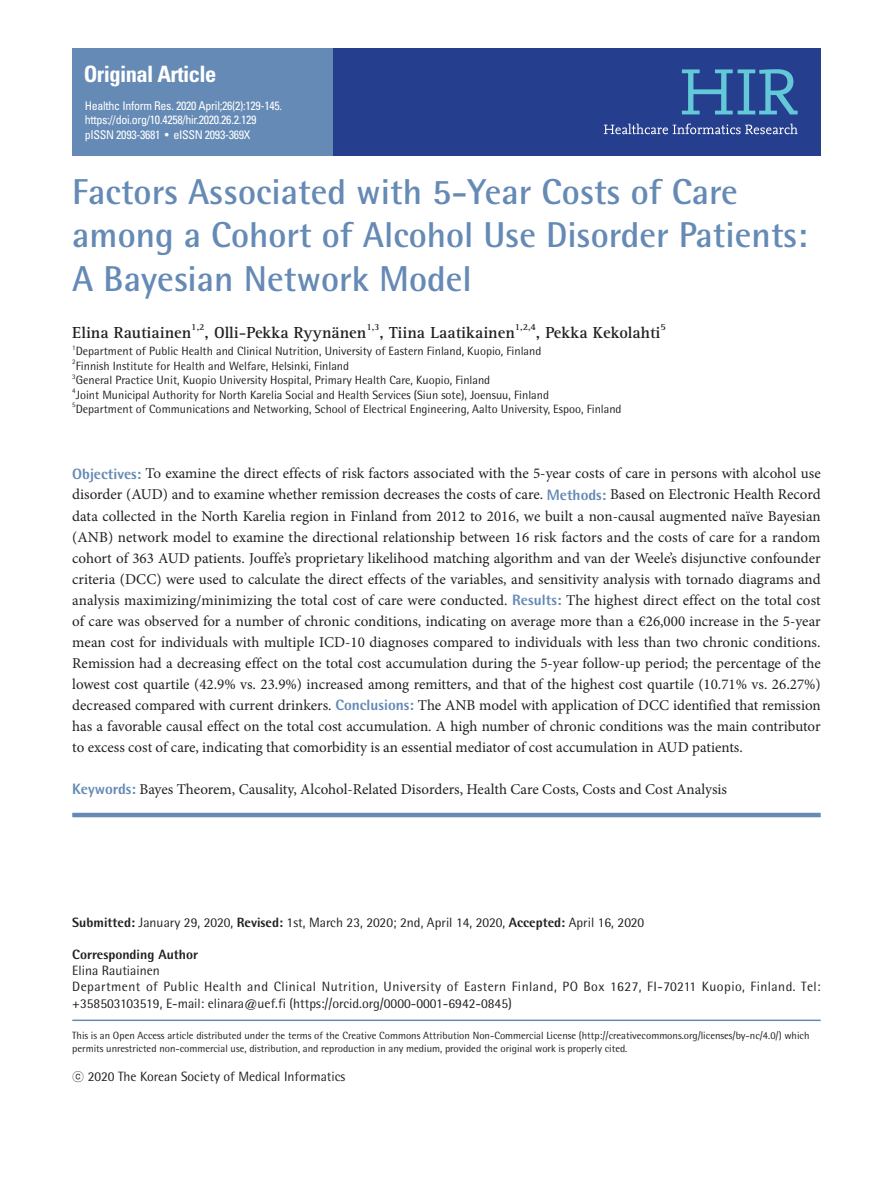
<style>
.page{position:relative;width:893px;height:1191px;background:#fff}
.page>*{position:absolute;margin:0;border:0;box-sizing:border-box;transform-origin:0 0}
.t1{font:700 36px/43.2px "Rotis Semi Sans Std";color:#658ab5}
.t2{font:700 condensed 22.5px "Univers LT Std";letter-spacing:-.025em;color:#fff}
.t3{font:700 16.5px "Rotis Serif Std";color:#231f20}
.t4{font:15px/21px "Minion Pro";color:#231f20;text-align:justify}
.t5{font:13.5px/16.2px "Rotis Semi Sans Std";letter-spacing:.035em;color:#231f20}
.t6{font:13.5px "Rotis Semi Sans Std";color:#231f20}
.t7{font:800 13.5px "Rotis Semi Sans Std";color:#231f20}
.t8{font:12px "Rotis Semi Sans Std";color:#231f20}
.t9{font:condensed 12px/14.4px "Univers LT Std";letter-spacing:-.025em;color:#fff}
.t10{font:10.5px/12.6px "Rotis Semi Sans Std";color:#231f20}
.t11{font:700 9.6px "Rotis Serif Std";color:#231f20}
.t12{font:7.05px "Rotis Semi Sans Std";color:#231f20}
.s1{font-family:"Rotis Semi Sans Std";font-weight:800;color:#658ab5}
.s2{font-weight:800}
.s3{font-family:"Gulim";font-size:12px}
</style>
<div class="page">
<div style="left:72px;top:48px;width:749px;height:108px;background:#253f8e"></div>
<div style="left:72px;top:48px;width:261px;height:108px;background:#658ab5"></div>
<svg style="left:682px;top:69px;width:116px;height:45px"></svg>
<svg style="left:604px;top:124px;width:194px;height:10px"></svg>
<div style="left:72px;top:812px;width:749px;height:5px;background:#658ab5"></div>
<hr style="left:72px;top:1019px;width:749px;height:2px;background:#658ab5">
<h2 class="t2" style="left:84px;top:61px;width:134px">Original Article</h2>
<p class="t9" style="left:85px;top:98px;width:199px">Healthc Inform Res. 2020 April;26(2):129-145. https://doi.org/10.4258/hir.2020.26.2.129 pISSN 2093-3681 • eISSN 2093-369X</p>
<h1 class="t1" style="left:72px;top:170px;width:737px">Factors Associated with 5-Year Costs of Care among a Cohort of Alcohol Use Disorder Patients:<br>A Bayesian Network Model</h1>
<p class="t3" style="left:72px;top:323px;width:121px">Elina Rautiainen</p>
<p class="t11" style="left:191px;top:321px;width:15px">1,2</p>
<p class="t3" style="left:205px;top:323px;width:163px">, Olli-Pekka Ryynänen</p>
<p class="t11" style="left:366px;top:321px;width:15px">1,3</p>
<p class="t3" style="left:380px;top:323px;width:137px">, Tiina Laatikainen</p>
<p class="t11" style="left:515px;top:321px;width:23px">1,2,4</p>
<p class="t3" style="left:536px;top:323px;width:126px">, Pekka Kekolahti</p>
<p class="t11" style="left:660px;top:321px;width:7px">5</p>
<p class="t12" style="left:72px;top:343px;width:5px">1</p>
<p class="t8" style="left:76px;top:344px;width:467px">Department of Public Health and Clinical Nutrition, University of Eastern Finland, Kuopio, Finland</p>
<p class="t12" style="left:72px;top:358px;width:5px">2</p>
<p class="t8" style="left:76px;top:359px;width:275px">Finnish Institute for Health and Welfare, Helsinki, Finland</p>
<p class="t12" style="left:72px;top:372px;width:5px">3</p>
<p class="t8" style="left:76px;top:373px;width:416px">General Practice Unit, Kuopio University Hospital, Primary Health Care, Kuopio, Finland</p>
<p class="t12" style="left:72px;top:386px;width:5px">4</p>
<p class="t8" style="left:76px;top:387px;width:475px">Joint Municipal Authority for North Karelia Social and Health Services (Siun sote), Joensuu, Finland</p>
<p class="t12" style="left:72px;top:401px;width:5px">5</p>
<p class="t8" style="left:76px;top:402px;width:547px">Department of Communications and Networking, School of Electrical Engineering, Aalto University, Espoo, Finland</p>
<p class="t4" style="left:72px;top:463px;width:750px"><span class="s1">Objectives:</span> To examine the direct effects of risk factors associated with the 5-year costs of care in persons with alcohol use disorder (AUD) and to examine whether remission decreases the costs of care. <span class="s1">Methods:</span> Based on Electronic Health Record data collected in the North Karelia region in Finland from 2012 to 2016, we built a non-causal augmented naïve Bayesian (ANB) network model to examine the directional relationship between 16 risk factors and the costs of care for a random cohort of 363 AUD patients. Jouffe’s proprietary likelihood matching algorithm and van der Weele’s disjunctive confounder criteria (DCC) were used to calculate the direct effects of the variables, and sensitivity analysis with tornado diagrams and analysis maximizing/minimizing the total cost of care were conducted. <span class="s1">Results:</span> The highest direct effect on the total cost of care was observed for a number of chronic conditions, indicating on average more than a €26,000 increase in the 5-year mean cost for individuals with multiple ICD-10 diagnoses compared to individuals with less than two chronic conditions.<br>Remission had a decreasing effect on the total cost accumulation during the 5-year follow-up period; the percentage of the lowest cost quartile (42.9% vs. 23.9%) increased among remitters, and that of the highest cost quartile (10.71% vs. 26.27%) decreased compared with current drinkers. <span class="s1">Conclusions:</span> The ANB model with application of DCC identified that remission has a favorable causal effect on the total cost accumulation. A high number of chronic conditions was the main contributor to excess cost of care, indicating that comorbidity is an essential mediator of cost accumulation in AUD patients.</p>
<p class="t4" style="left:72px;top:778px;width:656px"><span class="s1">Keywords:</span> Bayes Theorem, Causality, Alcohol-Related Disorders, Health Care Costs, Costs and Cost Analysis</p>
<p class="t6" style="left:72px;top:914px;width:574px"><span class="s2">Submitted:</span> January 29, 2020, <span class="s2">Revised:</span> 1st, March 23, 2020; 2nd, April 14, 2020, <span class="s2">Accepted:</span> April 16, 2020</p>
<p class="t7" style="left:72px;top:946px;width:127px">Corresponding Author</p>
<p class="t5" style="left:72px;top:962px;width:750px">Elina Rautiainen<br>Department of Public Health and Clinical Nutrition, University of Eastern Finland, PO Box 1627, FI-70211 Kuopio, Finland. Tel: +358503103519, E-mail: elinara@uef.fi (https://orcid.org/0000-0001-6942-0845)</p>
<p class="t10" style="left:72px;top:1029px;width:739px">This is an Open Access article distributed under the terms of the Creative Commons Attribution Non-Commercial License (http://creativecommons.org/licenses/by-nc/4.0/) which permits unrestricted non-commercial use, distribution, and reproduction in any medium, provided the original work is properly cited.</p>
<p class="t6" style="left:72px;top:1068px;width:275px"><span class="s3">ⓒ</span> 2020 The Korean Society of Medical Informatics</p>
</div>
